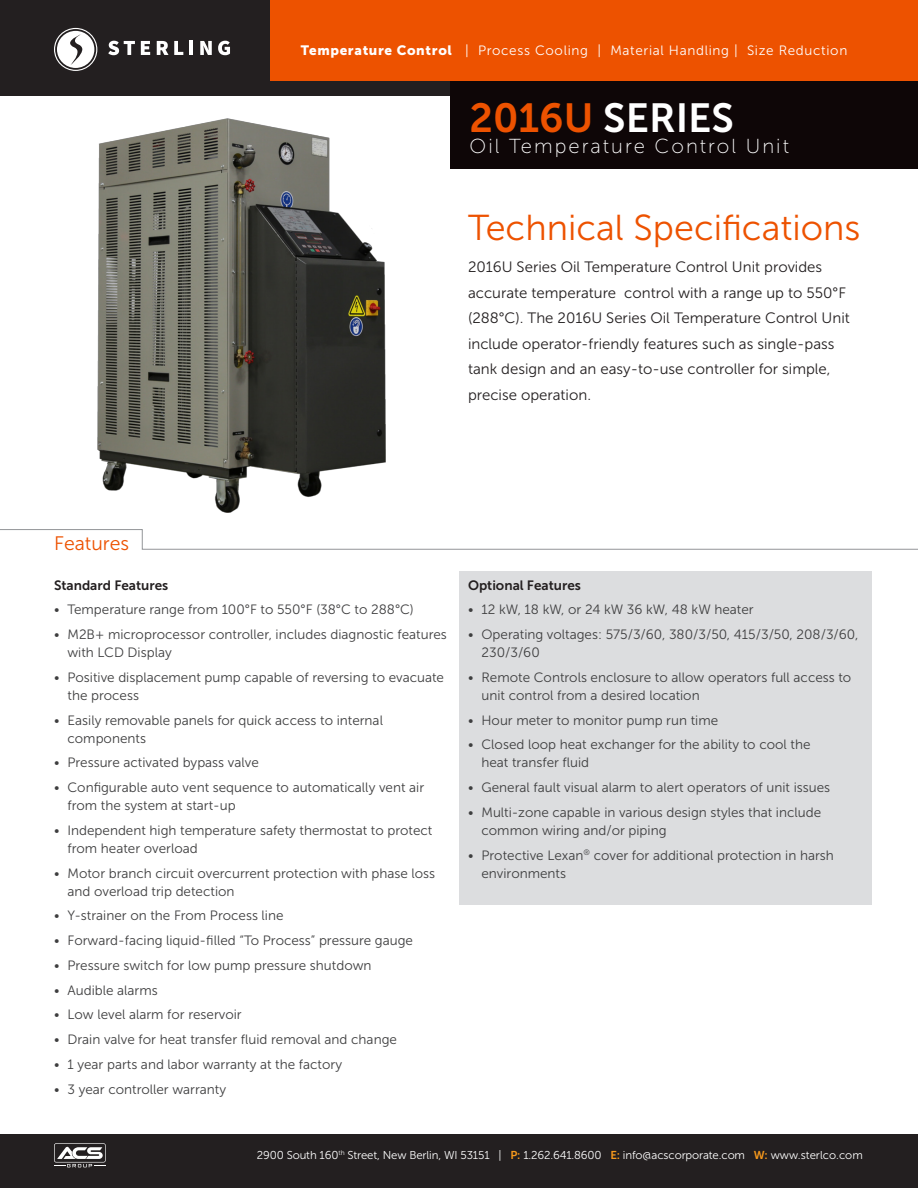
<style>
.page{position:relative;width:918px;height:1188px;background:#fff}
.page>*{position:absolute;margin:0;border:0;box-sizing:border-box;transform-origin:0 0}
.t1{font:40.5px "Museo Sans 700";color:#fff}
.page-text-featured-p{font:36px "Museo Sans 300";color:#ed5200}
.t2{font:20.25px "Museo Sans 100";letter-spacing:.1em;color:#fff}
.page-text-featured-p-2{font:19.5px "Museo Sans 300";color:#ed5200}
.page-text-featured-p-3{font:15px/25.5px "Museo Sans 300";color:#231f20}
._04-Features-Bullets{font:13.5px/18px "Museo Sans 300";color:#3e3e3f}
.Top-capabiliities{font:13.5px "Museo Sans 300";letter-spacing:.05em;color:#fff}
._04-Features-Bullets-2{font:13.5px "Museo Sans 700";color:#231f20}
.t3{font:11.4px "Museo Sans 300";letter-spacing:-.01em;color:#fff}
.s1{font-family:"Museo Sans 900"}
.s2{color:#ed5200}
.s3{font-family:"Museo Sans 700";color:#f89a1c}
</style>
<div class="page">
<div style="left:459px;top:571px;width:413px;height:334px;background:#dcdddf"></div>
<svg style="left:0;top:529px;width:918px;height:21px"></svg>
<img style="left:98px;top:118px;width:287px;height:395px">
<div style="left:0;top:0;width:918px;height:95px;background:#231f20"></div>
<div style="left:450px;top:0;width:468px;height:168px;background:#0e0607"></div>
<div style="left:270px;top:0;width:648px;height:81px;background:#ed5200"></div>
<svg style="left:200px;top:41px;width:12px;height:14px"></svg>
<svg style="left:218px;top:41px;width:12px;height:14px"></svg>
<svg style="left:108px;top:41px;width:27px;height:14px"></svg>
<svg style="left:141px;top:41px;width:9px;height:14px"></svg>
<svg style="left:157px;top:41px;width:26px;height:14px"></svg>
<hr style="left:190px;top:41px;width:3px;height:14px;background:#fff">
<svg style="left:54px;top:28px;width:43px;height:43px"></svg>
<div style="left:0;top:1134px;width:918px;height:54px;background:#231f20"></div>
<svg style="left:54px;top:1143px;width:52px;height:24px"></svg>
<p class="Top-capabiliities" style="left:301px;top:43px;width:548px"><span class="s1">Temperature Control</span> | Process Cooling | Material Handling | Size Reduction</p>
<p class="t1" style="left:470px;top:95px;width:266px"><span class="s2">2016U</span> SERIES</p>
<p class="t2" style="left:470px;top:135px;width:321px">Oil Temperature Control Unit</p>
<p class="page-text-featured-p" style="left:468px;top:208px;width:394px">Technical Specifications</p>
<p class="page-text-featured-p-3" style="left:468px;top:254px;width:383px">2016U Series Oil Temperature Control Unit provides accurate temperature control with a range up to 550°F (288°C). The 2016U Series Oil Temperature Control Unit include operator-friendly features such as single-pass tank design and an easy-to-use controller for simple, precise operation.</p>
<p class="page-text-featured-p-2" style="left:54px;top:532px;width:77px">Features</p>
<p class="_04-Features-Bullets-2" style="left:54px;top:577px;width:116px">Standard Features</p>
<p class="_04-Features-Bullets" style="left:54px;top:601px;width:361px">• Temperature range from 100°F to 550°F (38°C to 288°C)</p>
<p class="_04-Features-Bullets" style="left:68px;top:626px;width:381px;text-indent:-14px">• M2B+ microprocessor controller, includes diagnostic features with LCD Display</p>
<p class="_04-Features-Bullets" style="left:68px;top:668px;width:378px;text-indent:-14px">• Positive displacement pump capable of reversing to evacuate the process</p>
<p class="_04-Features-Bullets" style="left:68px;top:711px;width:317px;text-indent:-14px">• Easily removable panels for quick access to internal components</p>
<p class="_04-Features-Bullets" style="left:54px;top:754px;width:206px">• Pressure activated bypass valve</p>
<p class="_04-Features-Bullets" style="left:68px;top:779px;width:358px;text-indent:-14px">• Configurable auto vent sequence to automatically vent air from the system at start-up</p>
<p class="_04-Features-Bullets" style="left:68px;top:821px;width:366px;text-indent:-14px">• Independent high temperature safety thermostat to protect from heater overload</p>
<p class="_04-Features-Bullets" style="left:68px;top:864px;width:369px;text-indent:-14px">• Motor branch circuit overcurrent protection with phase loss and overload trip detection</p>
<p class="_04-Features-Bullets" style="left:54px;top:907px;width:231px">• Y-strainer on the From Process line</p>
<p class="_04-Features-Bullets" style="left:54px;top:932px;width:361px">• Forward-facing liquid-filled “To Process” pressure gauge</p>
<p class="_04-Features-Bullets" style="left:54px;top:956px;width:319px">• Pressure switch for low pump pressure shutdown</p>
<p class="_04-Features-Bullets" style="left:54px;top:981px;width:105px">• Audible alarms</p>
<p class="_04-Features-Bullets" style="left:54px;top:1006px;width:189px">• Low level alarm for reservoir</p>
<p class="_04-Features-Bullets" style="left:54px;top:1031px;width:345px">• Drain valve for heat transfer fluid removal and change</p>
<p class="_04-Features-Bullets" style="left:54px;top:1055px;width:290px">• 1 year parts and labor warranty at the factory</p>
<p class="_04-Features-Bullets" style="left:54px;top:1080px;width:174px">• 3 year controller warranty</p>
<p class="_04-Features-Bullets-2" style="left:468px;top:577px;width:114px">Optional Features</p>
<p class="_04-Features-Bullets" style="left:468px;top:601px;width:287px">• 12 kW, 18 kW, or 24 kW 36 kW, 48 kW heater</p>
<p class="_04-Features-Bullets" style="left:482px;top:626px;width:378px;text-indent:-14px">• Operating voltages: 575/3/60, 380/3/50, 415/3/50, 208/3/60,<br>230/3/60</p>
<p class="_04-Features-Bullets" style="left:482px;top:668px;width:371px;text-indent:-14px">• Remote Controls enclosure to allow operators full access to unit control from a desired location</p>
<p class="_04-Features-Bullets" style="left:468px;top:711px;width:252px">• Hour meter to monitor pump run time</p>
<p class="_04-Features-Bullets" style="left:482px;top:736px;width:331px;text-indent:-14px">• Closed loop heat exchanger for the ability to cool the heat transfer fluid</p>
<p class="_04-Features-Bullets" style="left:468px;top:779px;width:364px">• General fault visual alarm to alert operators of unit issues</p>
<p class="_04-Features-Bullets" style="left:482px;top:803px;width:341px;text-indent:-14px">• Multi-zone capable in various design styles that include common wiring and/or piping</p>
<p class="_04-Features-Bullets" style="left:482px;top:846px;width:354px;text-indent:-14px">• Protective Lexan<sup>®</sup> cover for additional protection in harsh environments</p>
<p class="t3" style="left:257px;top:1148px;width:608px">2900 South 160<sup>th</sup> Street, New Berlin, WI 53151 | <span class="s3">P:</span> 1.262.641.8600 <span class="s3">E:</span> info@acscorporate.com <span class="s3">W:</span> www.sterlco.com</p>
</div>
